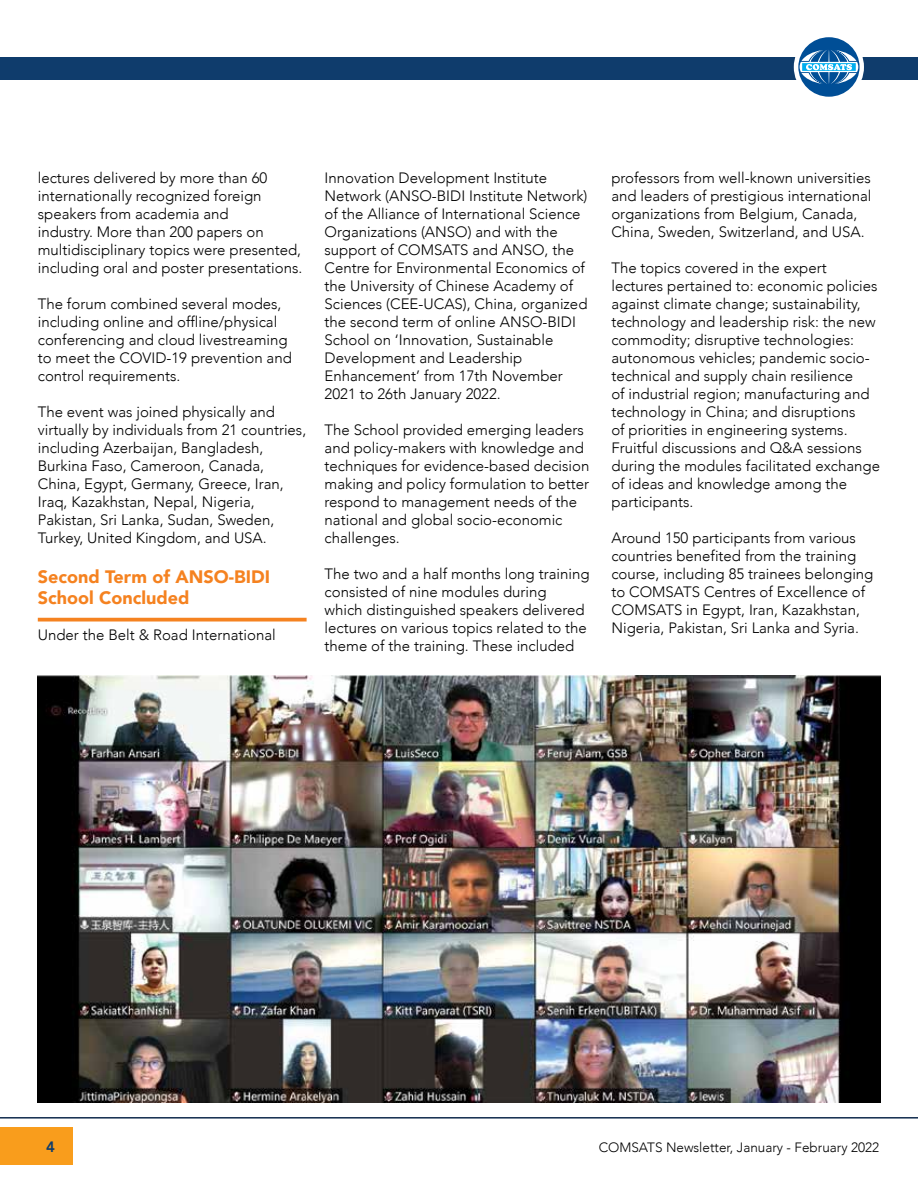
<style>
.page{position:relative;width:918px;height:1188px;background:#fff}
.page>*{position:absolute;margin:0;border:0;box-sizing:border-box;transform-origin:0 0}
.t1{font:900 18px/21.6px "Avenir";color:#f58220}
.t2{font:300 15px/18px "Avenir";color:#000}
.t3{font:800 15px "Avenir";color:#0f3c6c}
.t4{font:300 13.5px "Avenir";color:#000}
</style>
<div class="page">
<div style="left:0;top:0;width:918px;height:80px;background:#0f3c6c"></div>
<div style="left:0;top:0;width:918px;height:57px;background:#fff"></div>
<div style="left:794px;top:32px;width:70px;height:70px;background:#fff;border-radius:50%"></div>
<svg style="left:798px;top:37px;width:62px;height:60px"></svg>
<div style="left:0;top:1127px;width:73px;height:38px;background:#f99d1c"></div>
<hr style="left:0;top:1117px;width:918px;height:2px;background:#102b4e">
<img style="left:38px;top:675px;width:842px;height:428px">
<svg style="left:38px;top:618px;width:269px;height:4px"></svg>
<p class="t2" style="left:38px;top:169px;width:266px">lectures delivered by more than 60 internationally recognized foreign speakers from academia and<br>industry. More than 200 papers on multidisciplinary topics were presented, including oral and poster presentations.</p>
<p class="t2" style="left:38px;top:295px;width:256px">The forum combined several modes, including online and offline/physical conferencing and cloud livestreaming to meet the COVID-19 prevention and control requirements.</p>
<p class="t2" style="left:38px;top:403px;width:270px">The event was joined physically and virtually by individuals from 21 countries, including Azerbaijan, Bangladesh, Burkina Faso, Cameroon, Canada, China, Egypt, Germany, Greece, Iran, Iraq, Kazakhstan, Nepal, Nigeria, Pakistan, Sri Lanka, Sudan, Sweden, Turkey, United Kingdom, and USA.</p>
<p class="t1" style="left:38px;top:565px;width:234px">Second Term of ANSO-BIDI<br>School Concluded</p>
<p class="t2" style="left:38px;top:626px;width:239px">Under the Belt &amp; Road International</p>
<p class="t2" style="left:325px;top:169px;width:264px">Innovation Development Institute Network (ANSO-BIDI Institute Network) of the Alliance of International Science Organizations (ANSO) and with the support of COMSATS and ANSO, the Centre for Environmental Economics of the University of Chinese Academy of Sciences (CEE-UCAS), China, organized the second term of online ANSO-BIDI School on ‘Innovation, Sustainable Development and Leadership Enhancement’ from 17th November 2021 to 26th January 2022.</p>
<p class="t2" style="left:325px;top:421px;width:266px">The School provided emerging leaders and policy-makers with knowledge and techniques for evidence-based decision making and policy formulation to better respond to management needs of the national and global socio-economic challenges.</p>
<p class="t2" style="left:325px;top:565px;width:266px">The two and a half months long training consisted of nine modules during<br>which distinguished speakers delivered lectures on various topics related to the theme of the training. These included</p>
<p class="t2" style="left:611px;top:169px;width:262px">professors from well-known universities and leaders of prestigious international organizations from Belgium, Canada, China, Sweden, Switzerland, and USA.</p>
<p class="t2" style="left:611px;top:259px;width:270px">The topics covered in the expert lectures pertained to: economic policies against climate change; sustainability, technology and leadership risk: the new commodity; disruptive technologies: autonomous vehicles; pandemic socio&shy;technical and supply chain resilience<br>of industrial region; manufacturing and technology in China; and disruptions<br>of priorities in engineering systems.<br>Fruitful discussions and Q&amp;A sessions during the modules facilitated exchange of ideas and knowledge among the participants.</p>
<p class="t2" style="left:611px;top:529px;width:264px">Around 150 participants from various countries benefited from the training course, including 85 trainees belonging to COMSATS Centres of Excellence of COMSATS in Egypt, Iran, Kazakhstan, Nigeria, Pakistan, Sri Lanka and Syria.</p>
<p class="t3" style="left:46px;top:1133px;width:10px">4</p>
<p class="t4" style="left:599px;top:1139px;width:282px">COMSATS Newsletter, January - February 2022</p>
</div>
